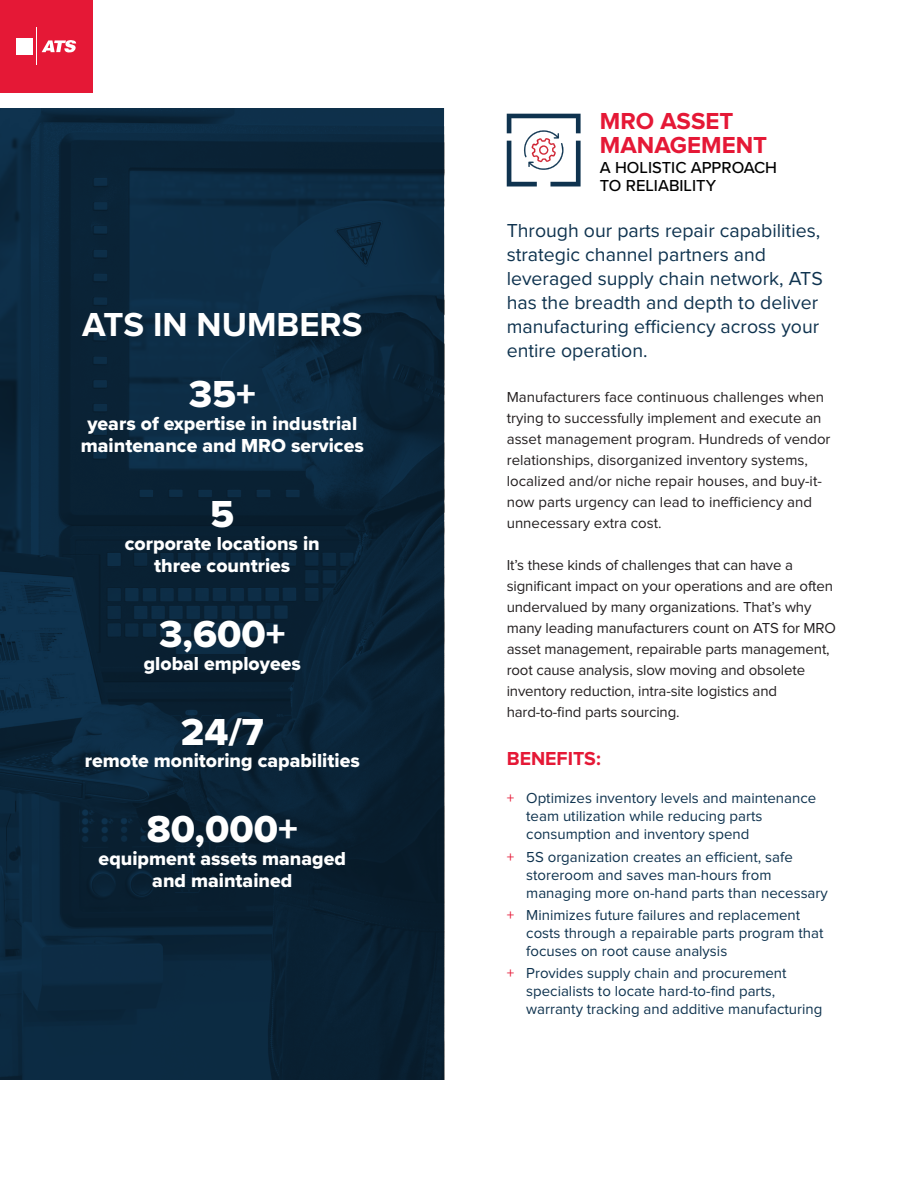
<style>
.page{position:relative;width:918px;height:1188px;background:#fff}
.page>*{position:absolute;margin:0;border:0;box-sizing:border-box;transform-origin:0 0}
.t1{font:39px "Proxima Nova Extrabld";color:#fff}
.t2{font:700 34.5px "Proxima Nova";color:#fff}
.t3{font:700 24px/24px "Proxima Nova";color:#e51836}
.t4{font:19.5px/24px "Proxima Nova";color:#0f334f}
.t5{font:19.5px/22.5px "Proxima Nova Extrabld";color:#fff;text-align:center}
.t6{font:700 19.5px "Proxima Nova";color:#e51836}
.t7{font:500 16.5px/18px "Proxima Nova";color:#000}
.t8{font:15px/21px "Proxima Nova";letter-spacing:-.01em;color:#231f20}
.t9{font:15px/18px "Proxima Nova";color:#0f334f}
.s1{color:#e51836}
</style>
<div class="page">
<div style="left:0;top:0;width:93px;height:93px;background:#e51836"></div>
<svg style="left:42px;top:40px;width:34px;height:13px"></svg>
<div style="left:16px;top:38px;width:17px;height:17px;background:#fff"></div>
<hr style="left:37px;top:28px;width:1px;height:37px;background:#fff">
<svg style="left:0;top:108px;width:444px;height:972px;background:#0a263b"></svg>
<svg style="left:507px;top:114px;width:74px;height:72px"></svg>
<h2 class="t2" style="left:82px;top:308px;width:282px">ATS IN NUMBERS</h2>
<h1 class="t1" style="left:189px;top:365px;width:69px">35+</h1>
<h3 class="t5" style="left:81px;top:412px;width:285px">years of expertise in industrial maintenance and MRO services</h3>
<h1 class="t1" style="left:210px;top:485px;width:26px">5</h1>
<h3 class="t5" style="left:125px;top:532px;width:196px">corporate locations in three countries</h3>
<h1 class="t1" style="left:159px;top:605px;width:128px">3,600+</h1>
<h3 class="t5" style="left:144px;top:652px;width:159px">global employees</h3>
<h1 class="t1" style="left:181px;top:703px;width:85px">24/7</h1>
<h3 class="t5" style="left:85px;top:749px;width:277px">remote monitoring capabilities</h3>
<h1 class="t1" style="left:147px;top:800px;width:153px">80,000+</h1>
<h3 class="t5" style="left:99px;top:847px;width:249px">equipment assets managed and maintained</h3>
<h3 class="t3" style="left:600px;top:110px;width:169px">MRO ASSET<br>MANAGEMENT</h3>
<p class="t7" style="left:600px;top:158px;width:179px">A HOLISTIC APPROACH<br>TO RELIABILITY</p>
<h3 class="t4" style="left:507px;top:220px;width:318px">Through our parts repair capabilities, strategic channel partners and leveraged supply chain network, ATS has the breadth and depth to deliver manufacturing efficiency across your entire operation.</h3>
<p class="t8" style="left:507px;top:387px;width:325px">Manufacturers face continuous challenges when trying to successfully implement and execute an asset management program. Hundreds of vendor relationships, disorganized inventory systems, localized and/or niche repair houses, and buy-it&shy;now parts urgency can lead to inefficiency and unnecessary extra cost.</p>
<p class="t8" style="left:507px;top:555px;width:331px">It’s these kinds of challenges that can have a significant impact on your operations and are often undervalued by many organizations. That’s why many leading manufacturers count on ATS for MRO asset management, repairable parts management, root cause analysis, slow moving and obsolete inventory reduction, intra-site logistics and hard-to-find parts sourcing.</p>
<h3 class="t6" style="left:507px;top:750px;width:96px">BENEFITS:</h3>
<p class="t9" style="left:526px;top:790px;width:292px;text-indent:-20px"><span class="s1">+</span> Optimizes inventory levels and maintenance team utilization while reducing parts consumption and inventory spend</p>
<p class="t9" style="left:526px;top:848px;width:303px;text-indent:-20px"><span class="s1">+</span> 5S organization creates an efficient, safe storeroom and saves man-hours from managing more on-hand parts than necessary</p>
<p class="t9" style="left:526px;top:907px;width:299px;text-indent:-20px"><span class="s1">+</span> Minimizes future failures and replacement costs through a repairable parts program that focuses on root cause analysis</p>
<p class="t9" style="left:526px;top:965px;width:298px;text-indent:-20px"><span class="s1">+</span> Provides supply chain and procurement specialists to locate hard-to-find parts, warranty tracking and additive manufacturing</p>
</div>
